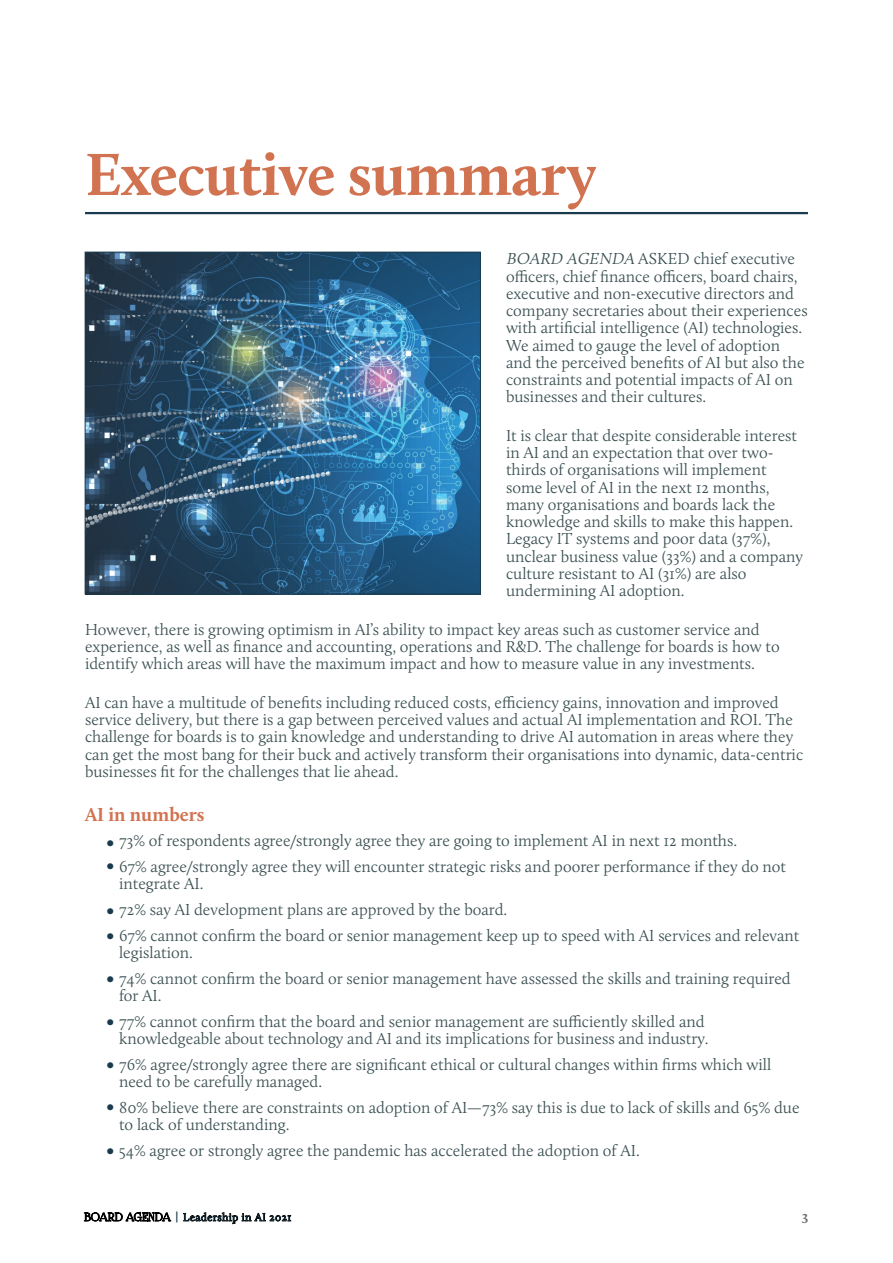
<style>
.page{position:relative;width:893px;height:1263px;background:#fff}
.page>*{position:absolute;margin:0;border:0;box-sizing:border-box;transform-origin:0 0}
.Section_head{font:700 61.5px "Calluna";letter-spacing:-.01em;color:#d17250}
.Subheads{font:700 19.5px "Calluna";color:#d17250}
.CBJ_-_Body_Copy_FO_N{font:300 16.5px/17.2px "Calluna";color:#3a4f51}
.t1{font:700 13.5px "Calluna";color:#6d6e71}
.t2{font:300 11.25px "Calluna";letter-spacing:.04em;color:#183b4d}
.s1{font-style:italic}
.s2{font-size:22.5px;color:#183b4d}
.s3{font-family:"Foglihten No 06";font-weight:400;color:#000}
.s4{font-family:"Gotham Narrow";font-weight:500;font-size:12px}
</style>
<div class="page">
<svg style="left:84px;top:1211px;width:87px;height:10px"></svg>
<svg style="left:183px;top:1212px;width:108px;height:12px"></svg>
<hr style="left:85px;top:212px;width:723px;height:2px;background:#183b4d">
<img style="left:87px;top:254px;width:391px;height:338px">
<div style="left:85px;top:252px;width:395px;height:342px;border:1px solid #183b4d"></div>
<p class="Section_head" style="left:85px;top:136px;width:513px">Executive summary</p>
<p class="CBJ_-_Body_Copy_FO_N" style="left:506px;top:250px;width:303px"><span class="s1">BOARD AGENDA</span> ASKED chief executive officers, chief finance officers, board chairs, executive and non-executive directors and company secretaries about their experiences with artificial intelligence (AI) technologies.<br>We aimed to gauge the level of adoption and the perceived benefits of AI but also the constraints and potential impacts of AI on businesses and their cultures.</p>
<p class="CBJ_-_Body_Copy_FO_N" style="left:506px;top:427px;width:298px">It is clear that despite considerable interest in AI and an expectation that over two&shy;thirds of organisations will implement some level of AI in the next 12 months, many organisations and boards lack the knowledge and skills to make this happen.<br>Legacy IT systems and poor data (37%), unclear business value (33%) and a company culture resistant to AI (31%) are also undermining AI adoption.</p>
<p class="CBJ_-_Body_Copy_FO_N" style="left:85px;top:620px;width:696px">However, there is growing optimism in AI’s ability to impact key areas such as customer service and experience, as well as finance and accounting, operations and R&amp;D. The challenge for boards is how to identify which areas will have the maximum impact and how to measure value in any investments.</p>
<p class="CBJ_-_Body_Copy_FO_N" style="left:85px;top:693px;width:720px">AI can have a multitude of benefits including reduced costs, efficiency gains, innovation and improved service delivery, but there is a gap between perceived values and actual AI implementation and ROI. The challenge for boards is to gain knowledge and understanding to drive AI automation in areas where they can get the most bang for their buck and actively transform their organisations into dynamic, data-centric businesses fit for the challenges that lie ahead.</p>
<p class="Subheads" style="left:85px;top:802px;width:121px">AI in numbers</p>
<p class="CBJ_-_Body_Copy_FO_N" style="left:106px;top:832px;width:632px"><span class="s2">•</span> 73% of respondents agree/strongly agree they are going to implement AI in next 12 months.</p>
<p class="CBJ_-_Body_Copy_FO_N" style="left:119px;top:858px;width:669px;text-indent:-13px"><span class="s2">•</span> 67% agree/strongly agree they will encounter strategic risks and poorer performance if they do not integrate AI.</p>
<p class="CBJ_-_Body_Copy_FO_N" style="left:106px;top:901px;width:403px"><span class="s2">•</span> 72% say AI development plans are approved by the board.</p>
<p class="CBJ_-_Body_Copy_FO_N" style="left:119px;top:926px;width:682px;text-indent:-13px"><span class="s2">•</span> 67% cannot confirm the board or senior management keep up to speed with AI services and relevant legislation.</p>
<p class="CBJ_-_Body_Copy_FO_N" style="left:119px;top:969px;width:673px;text-indent:-13px"><span class="s2">•</span> 74% cannot confirm the board or senior management have assessed the skills and training required for AI.</p>
<p class="CBJ_-_Body_Copy_FO_N" style="left:106px;top:1012px;width:604px;text-align:right"><span class="s2">•</span> 77% cannot confirm that the board and senior management are sufficiently skilled and knowledgeable about technology and AI and its implications for business and industry.</p>
<p class="CBJ_-_Body_Copy_FO_N" style="left:119px;top:1055px;width:654px;text-indent:-13px"><span class="s2">•</span> 76% agree/strongly agree there are significant ethical or cultural changes within firms which will need to be carefully managed.</p>
<p class="CBJ_-_Body_Copy_FO_N" style="left:119px;top:1098px;width:682px;text-indent:-13px"><span class="s2">•</span> 80% believe there are constraints on adoption of AI—73% say this is due to lack of skills and 65% due to lack of understanding.</p>
<p class="CBJ_-_Body_Copy_FO_N" style="left:106px;top:1141px;width:535px"><span class="s2">•</span> 54% agree or strongly agree the pandemic has accelerated the adoption of AI.</p>
<p class="t2" style="left:84px;top:1210px;width:209px"><span class="s3">BOARD AGENDA</span> <span class="s4">|</span> Leadership in AI 2021</p>
<p class="t1" style="left:802px;top:1210px;width:8px">3</p>
</div>
